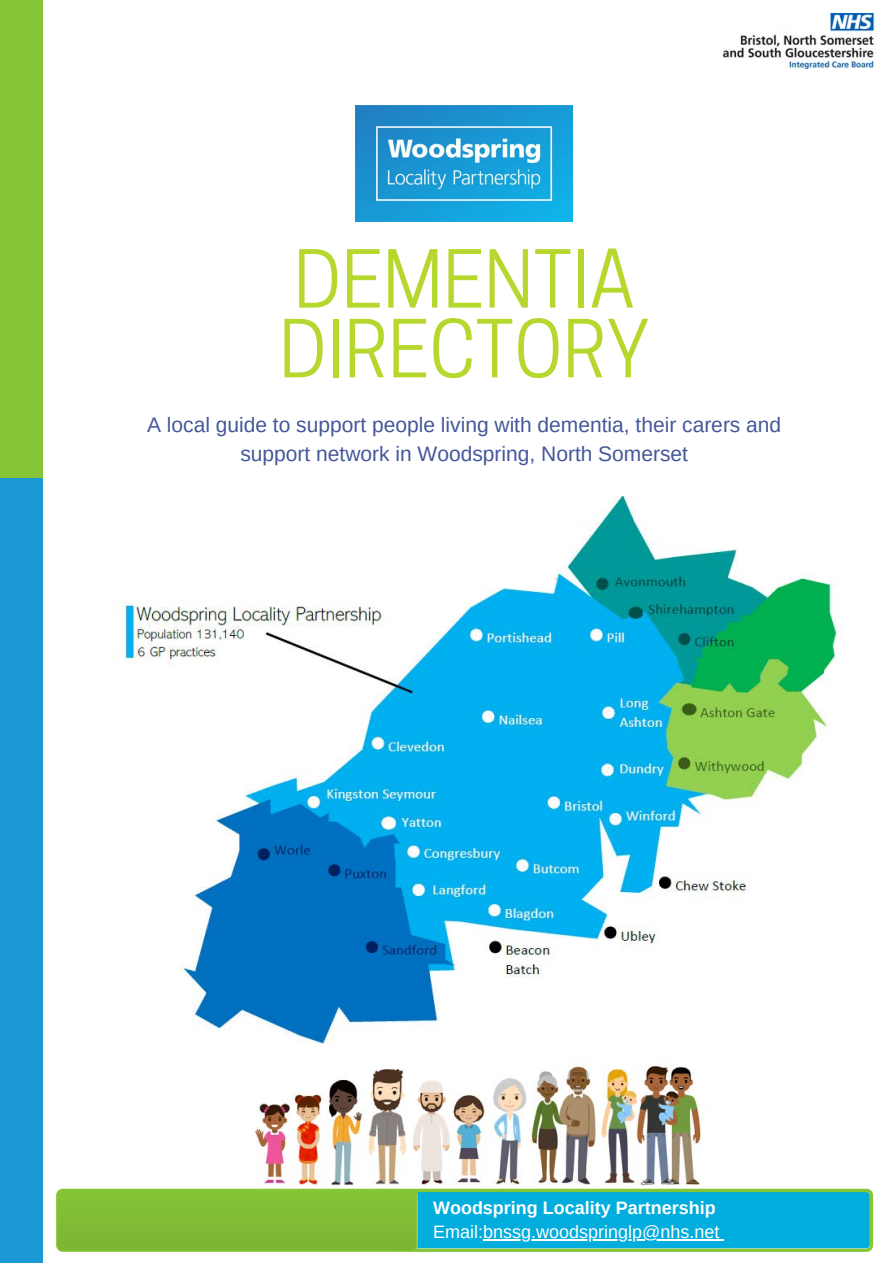
<style>
.page{position:relative;width:893px;height:1264px;background:#fff}
.page>*{position:absolute;margin:0;border:0;box-sizing:border-box;transform-origin:0 0}
.t1{font:75px/69.8px "Cooper Hewitt";color:#b6d82e}
.t2{font:21px/29.2px "Arimo";color:#45579a;text-align:center}
.t3{font:18px "Arimo";color:#fff}
.t4{font:700 18px "Arimo";color:#fff}
</style>
<div class="page">
<div style="left:0;top:0;width:43px;height:478px;background:#85c536"></div>
<div style="left:0;top:478px;width:43px;height:784px;background:#1a99d5"></div>
<img style="left:355px;top:106px;width:217px;height:116px">
<img style="left:255px;top:1064px;width:446px;height:122px">
<svg style="left:56px;top:1188px;width:817px;height:63px;background:#99cf63"></svg>
<div style="left:58px;top:1190px;width:358px;height:60px;background:#80bc34;border-radius:5px"></div>
<img style="left:121px;top:496px;width:717px;height:547px">
<div style="left:416px;top:1191px;width:453px;height:57px;background:#00addd"></div>
<img style="left:723px;top:13px;width:153px;height:55px">
<h1 class="t1" style="left:279px;top:254px;width:372px">DEMENTIA<br>DIRECTORY</h1>
<p class="t2" style="left:147px;top:410px;width:635px">A local guide to support people living with dementia, their carers and support network in Woodspring, North Somerset</p>
<p class="t4" style="left:433px;top:1197px;width:284px">Woodspring Locality Partnership</p>
<p class="t3" style="left:433px;top:1222px;width:288px">Email:bnssg.woodspringlp@nhs.net</p>
</div>
